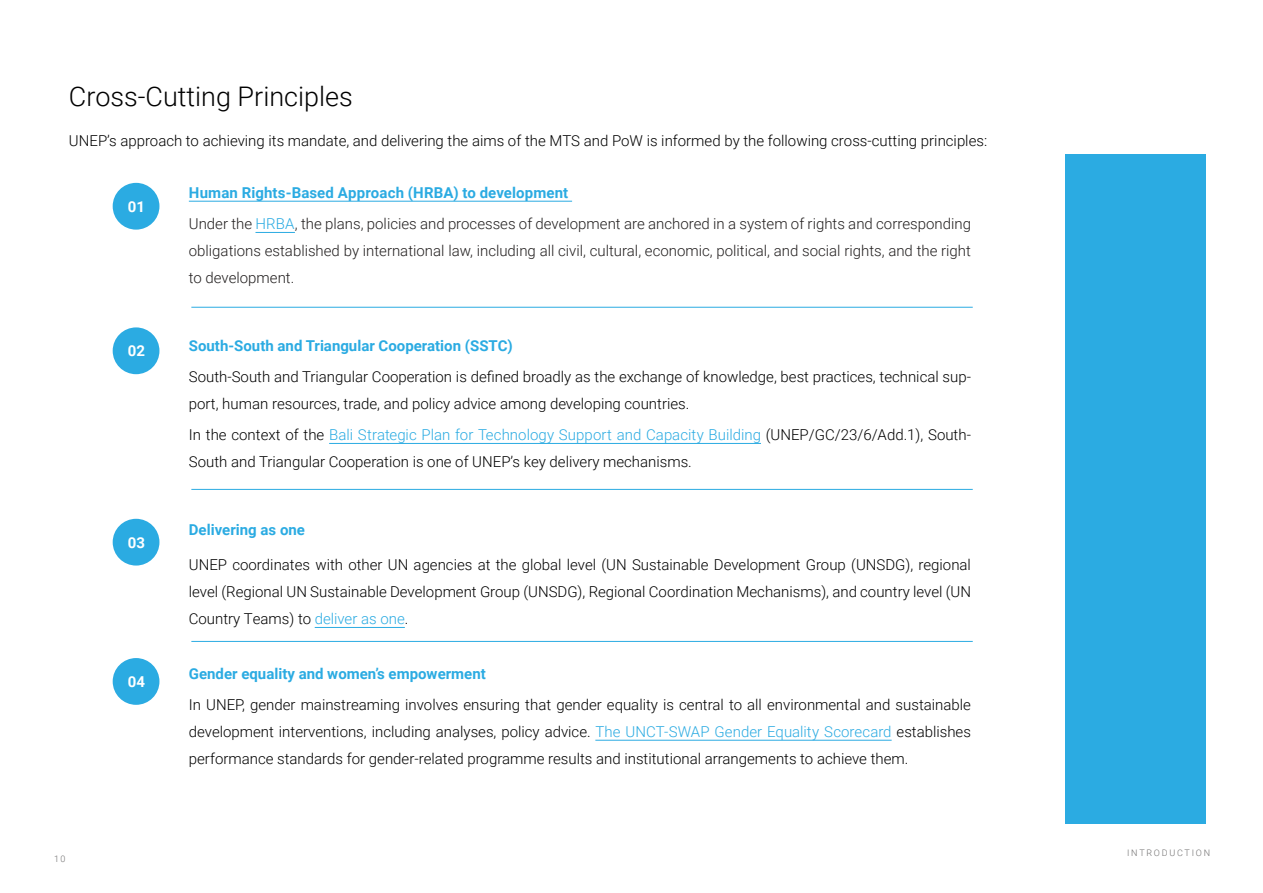
<style>
.page{position:relative;width:1263px;height:893px;background:#fff}
.page>*{position:absolute;margin:0;border:0;box-sizing:border-box;transform-origin:0 0}
.t1{font:300 27px "Roboto";color:#000}
.t2{font:300 15px/27px "Roboto";color:#000}
.t3{font:300 15px/31.2px "Roboto";color:#221f1f}
.t4{font:700 15px "Roboto";color:#2babe2}
.t5{font:700 15px "Roboto";color:#fff}
.t6{font:300 9px "Roboto";letter-spacing:.195em;color:#706f6f}
.s1{font-weight:700;color:#2babe2}
.s2{color:#2babe2}
</style>
<div class="page">
<div style="left:1065px;top:154px;width:141px;height:670px;background:#2babe2"></div>
<div style="left:113px;top:183px;width:46px;height:47px;background:#2babe2;border-radius:50%"></div>
<div style="left:113px;top:327px;width:46px;height:47px;background:#2babe2;border-radius:50%"></div>
<div style="left:113px;top:519px;width:46px;height:47px;background:#2babe2;border-radius:50%"></div>
<div style="left:113px;top:658px;width:46px;height:47px;background:#2babe2;border-radius:50%"></div>
<hr style="left:189px;top:201px;width:383px;height:1px;background:#2babe2">
<hr style="left:255px;top:232px;width:40px;height:1px;background:#2babe2">
<hr style="left:329px;top:443px;width:432px;height:1px;background:#2babe2">
<hr style="left:315px;top:627px;width:90px;height:1px;background:#2babe2">
<hr style="left:595px;top:740px;width:297px;height:1px;background:#2babe2">
<hr style="left:191px;top:307px;width:782px;height:1px;background:#2babe2">
<hr style="left:191px;top:489px;width:782px;height:1px;background:#2babe2">
<hr style="left:191px;top:641px;width:782px;height:1px;background:#2babe2">
<h1 class="t1" style="left:69px;top:77px;width:285px">Cross-Cutting Principles</h1>
<p class="t2" style="left:69px;top:126px;width:920px">UNEP’s approach to achieving its mandate, and delivering the aims of the MTS and PoW is informed by the following cross-cutting principles:</p>
<p class="t3" style="left:189px;top:177px;width:784px"><span class="s1">Human Rights-Based Approach (HRBA) to development<br></span>Under the <span class="s2">HRBA</span>, the plans, policies and processes of development are anchored in a system of rights and corresponding</p>
<p class="t3" style="left:189px;top:237px;width:784px;line-height:27px">obligations established by international law, including all civil, cultural, economic, political, and social rights, and the right to development.</p>
<p class="t5" style="left:128px;top:196px;width:19px">01</p>
<p class="t6" style="left:54px;top:853px;width:13px">10</p>
<p class="t5" style="left:128px;top:340px;width:19px">02</p>
<p class="t5" style="left:128px;top:532px;width:19px">03</p>
<p class="t5" style="left:128px;top:671px;width:19px">04</p>
<p class="t4" style="left:189px;top:335px;width:325px">South-South and Triangular Cooperation (SSTC)</p>
<p class="t2" style="left:189px;top:363px;width:784px">South-South and Triangular Cooperation is defined broadly as the exchange of knowledge, best practices, technical sup&shy;port, human resources, trade, and policy advice among developing countries.</p>
<p class="t2" style="left:189px;top:421px;width:784px">In the context of the <span class="s2">Bali Strategic Plan for Technology Support and Capacity Building</span> (UNEP/GC/23/6/Add.1), South-<br>South and Triangular Cooperation is one of UNEP’s key delivery mechanisms.</p>
<p class="t4" style="left:189px;top:519px;width:118px">Delivering as one</p>
<p class="t2" style="left:189px;top:551px;width:784px;text-align:justify">UNEP coordinates with other UN agencies at the global level (UN Sustainable Development Group (UNSDG), regional level (Regional UN Sustainable Development Group (UNSDG), Regional Coordination Mechanisms), and country level (UN Country Teams) to <span class="s2">deliver as one</span>.</p>
<p class="t4" style="left:189px;top:663px;width:298px">Gender equality and women’s empowerment</p>
<p class="t2" style="left:189px;top:691px;width:784px;text-align:justify">In UNEP, gender mainstreaming involves ensuring that gender equality is central to all environmental and sustainable development interventions, including analyses, policy advice. <span class="s2">The UNCT-SWAP Gender Equality Scorecard</span> establishes performance standards for gender-related programme results and institutional arrangements to achieve them.</p>
<p class="t6" style="left:1127px;top:846px;width:85px">INTRODUCTION</p>
</div>
